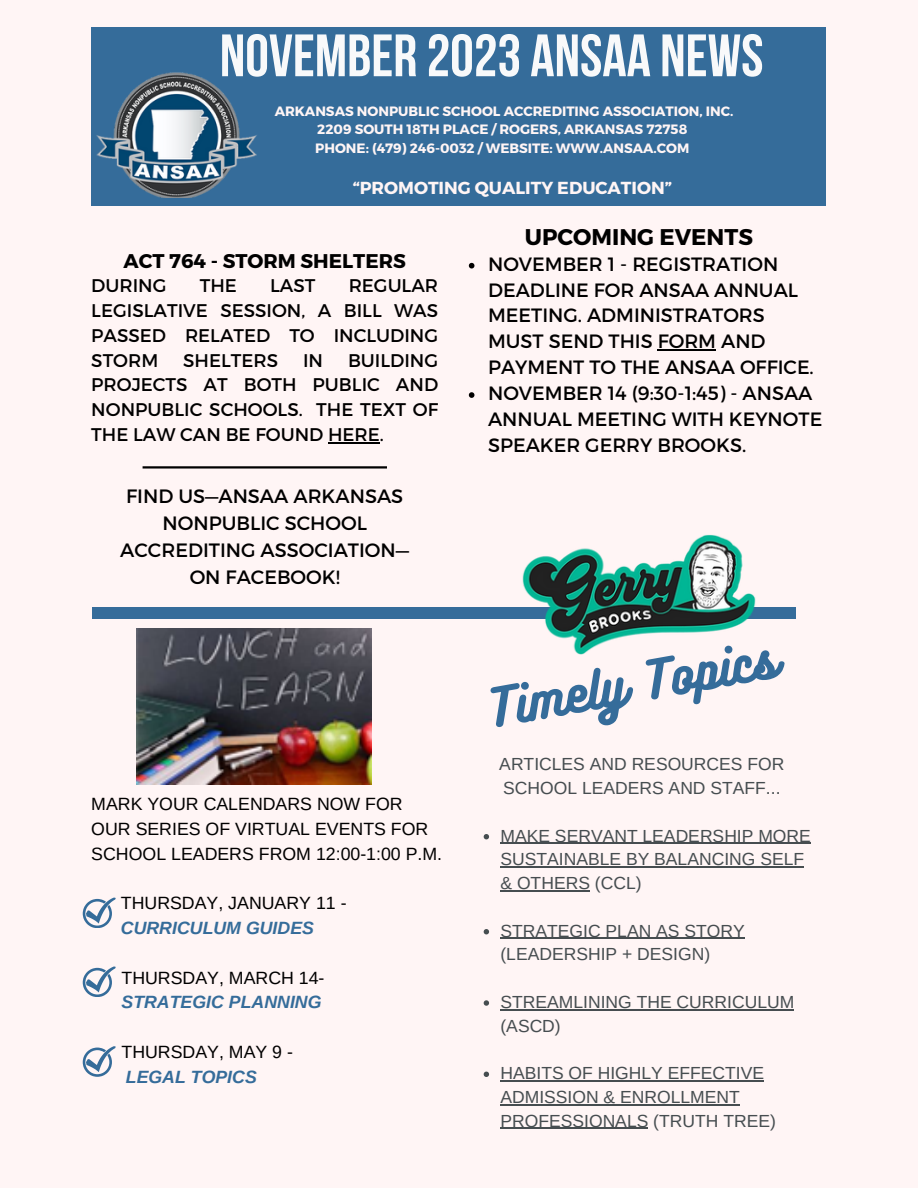
<style>
.page{position:relative;width:918px;height:1188px;background:#fff5f5}
.page>*{position:absolute;margin:0;border:0;box-sizing:border-box;transform-origin:0 0}
.t1{font:59.7px "Bebas Neue Cyrillic";color:#f8f9fa}
.t2{font:47.55px "Bukhari Script";color:#356c9a}
.t3{font:700 22.65px "Montserrat";color:#000}
.t4{font:700 19.8px "Montserrat";color:#000}
.t5{font:19.35px/27px "Montserrat";color:#000;text-align:center}
.t6{font:19.2px/25.8px "Montserrat";color:#000}
.t7{font:18.3px/24.8px "Montserrat";color:#000;text-align:justify}
.t8{font:17.7px/24.8px "Arimo";color:#000}
.t9{font:italic 700 17.7px "Arimo";color:#356c9a}
.t10{font:17.55px/23.7px "Arimo";color:#464d50}
.t11{font:700 17.4px "Montserrat";color:#fff5f5}
.t12{font:700 13.5px "Montserrat";color:#fff5f5}
</style>
<div class="page">
<div style="left:91px;top:27px;width:735px;height:179px;background:#356c9a"></div>
<hr style="left:143px;top:466px;width:244px;height:3px;background:#000">
<div style="left:92px;top:607px;width:703px;height:11px;background:#356c9a"></div>
<img style="left:96px;top:73px;width:161px;height:125px">
<img style="left:136px;top:629px;width:236px;height:156px">
<img style="left:521px;top:534px;width:236px;height:120px">
<svg style="left:83px;top:898px;width:32px;height:30px"></svg>
<svg style="left:484px;top:834px;width:5px;height:5px"></svg>
<hr style="left:500px;top:843px;width:311px;height:1px;background:#464d50">
<hr style="left:500px;top:866px;width:304px;height:1px;background:#464d50">
<hr style="left:500px;top:890px;width:90px;height:1px;background:#464d50">
<svg style="left:484px;top:929px;width:5px;height:5px"></svg>
<hr style="left:500px;top:938px;width:245px;height:1px;background:#464d50">
<svg style="left:484px;top:1000px;width:5px;height:6px"></svg>
<hr style="left:500px;top:1009px;width:294px;height:1px;background:#464d50">
<svg style="left:484px;top:1072px;width:5px;height:5px"></svg>
<hr style="left:500px;top:1080px;width:264px;height:1px;background:#464d50">
<hr style="left:500px;top:1104px;width:240px;height:1px;background:#464d50">
<hr style="left:500px;top:1128px;width:148px;height:1px;background:#464d50">
<svg style="left:469px;top:263px;width:5px;height:5px"></svg>
<hr style="left:658px;top:349px;width:58px;height:2px;background:#000">
<svg style="left:469px;top:392px;width:5px;height:6px"></svg>
<hr style="left:328px;top:442px;width:52px;height:1px;background:#000">
<svg style="left:83px;top:966px;width:32px;height:31px"></svg>
<svg style="left:83px;top:1046px;width:32px;height:31px"></svg>
<p class="t1" style="left:220px;top:31px;width:545px">NOVEMBER 2023 ANSAA NEWS</p>
<p class="t12" style="left:275px;top:102px;width:460px">ARKANSAS NONPUBLIC SCHOOL ACCREDITING ASSOCIATION, INC.</p>
<p class="t12" style="left:317px;top:121px;width:372px">2209 SOUTH 18TH PLACE / ROGERS, ARKANSAS 72758</p>
<p class="t12" style="left:315px;top:139px;width:376px">PHONE: (479) 246-0032 / WEBSITE: WWW.ANSAA.COM</p>
<p class="t11" style="left:353px;top:176px;width:321px">“PROMOTING QUALITY EDUCATION”</p>
<p class="t4" style="left:124px;top:248px;width:284px">ACT 764 - STORM SHELTERS</p>
<p class="t7" style="left:91px;top:273px;width:77px">DURING</p>
<p class="t7" style="left:200px;top:273px;width:39px">THE</p>
<p class="t7" style="left:270px;top:273px;width:47px">LAST</p>
<p class="t7" style="left:91px;top:273px;width:348px;text-indent:257px">REGULAR LEGISLATIVE SESSION, A BILL WAS PASSED RELATED TO INCLUDING STORM</p>
<p class="t7" style="left:183px;top:347px;width:96px">SHELTERS</p>
<p class="t7" style="left:303px;top:347px;width:22px">IN</p>
<p class="t7" style="left:91px;top:347px;width:348px;text-indent:257px">BUILDING PROJECTS AT BOTH PUBLIC AND NONPUBLIC SCHOOLS. THE TEXT OF THE LAW CAN BE FOUND HERE.</p>
<p class="t5" style="left:120px;top:481px;width:290px">FIND US—ANSAA ARKANSAS<br>NONPUBLIC SCHOOL<br>ACCREDITING ASSOCIATION—<br>ON FACEBOOK!</p>
<p class="t8" style="left:91px;top:792px;width:352px">MARK YOUR CALENDARS NOW FOR<br>OUR SERIES OF VIRTUAL EVENTS FOR<br>SCHOOL LEADERS FROM 12:00-1:00 P.M.</p>
<p class="t8" style="left:121px;top:891px;width:227px">THURSDAY, JANUARY 11 -</p>
<p class="t9" style="left:121px;top:918px;width:195px">CURRICULUM GUIDES</p>
<p class="t8" style="left:122px;top:965px;width:205px">THURSDAY, MARCH 14-</p>
<p class="t9" style="left:122px;top:992px;width:202px">STRATEGIC PLANNING</p>
<p class="t8" style="left:122px;top:1039px;width:173px">THURSDAY, MAY 9 -</p>
<p class="t9" style="left:126px;top:1067px;width:133px">LEGAL TOPICS</p>
<p class="t3" style="left:525px;top:222px;width:230px">UPCOMING EVENTS</p>
<p class="t6" style="left:488px;top:250px;width:327px">NOVEMBER 1 - REGISTRATION<br>DEADLINE FOR ANSAA ANNUAL<br>MEETING. ADMINISTRATORS<br>MUST SEND THIS FORM AND<br>PAYMENT TO THE ANSAA OFFICE.</p>
<p class="t6" style="left:488px;top:379px;width:336px">NOVEMBER 14 (9:30-1:45) - ANSAA<br>ANNUAL MEETING WITH KEYNOTE<br>SPEAKER GERRY BROOKS.</p>
<p class="t2" style="left:482px;top:678px;width:295px;rotate:-10deg">Timely Topics</p>
<p class="t10" style="left:499px;top:752px;width:287px">ARTICLES AND RESOURCES FOR<br>SCHOOL LEADERS AND STAFF...</p>
<p class="t10" style="left:500px;top:824px;width:312px">MAKE SERVANT LEADERSHIP MORE<br>SUSTAINABLE BY BALANCING SELF &amp; OTHERS (CCL)</p>
<p class="t10" style="left:500px;top:919px;width:246px">STRATEGIC PLAN AS STORY (LEADERSHIP + DESIGN)</p>
<p class="t10" style="left:500px;top:990px;width:295px">STREAMLINING THE CURRICULUM (ASCD)</p>
<p class="t10" style="left:500px;top:1061px;width:277px">HABITS OF HIGHLY EFFECTIVE<br>ADMISSION &amp; ENROLLMENT<br>PROFESSIONALS (TRUTH TREE)</p>
</div>
